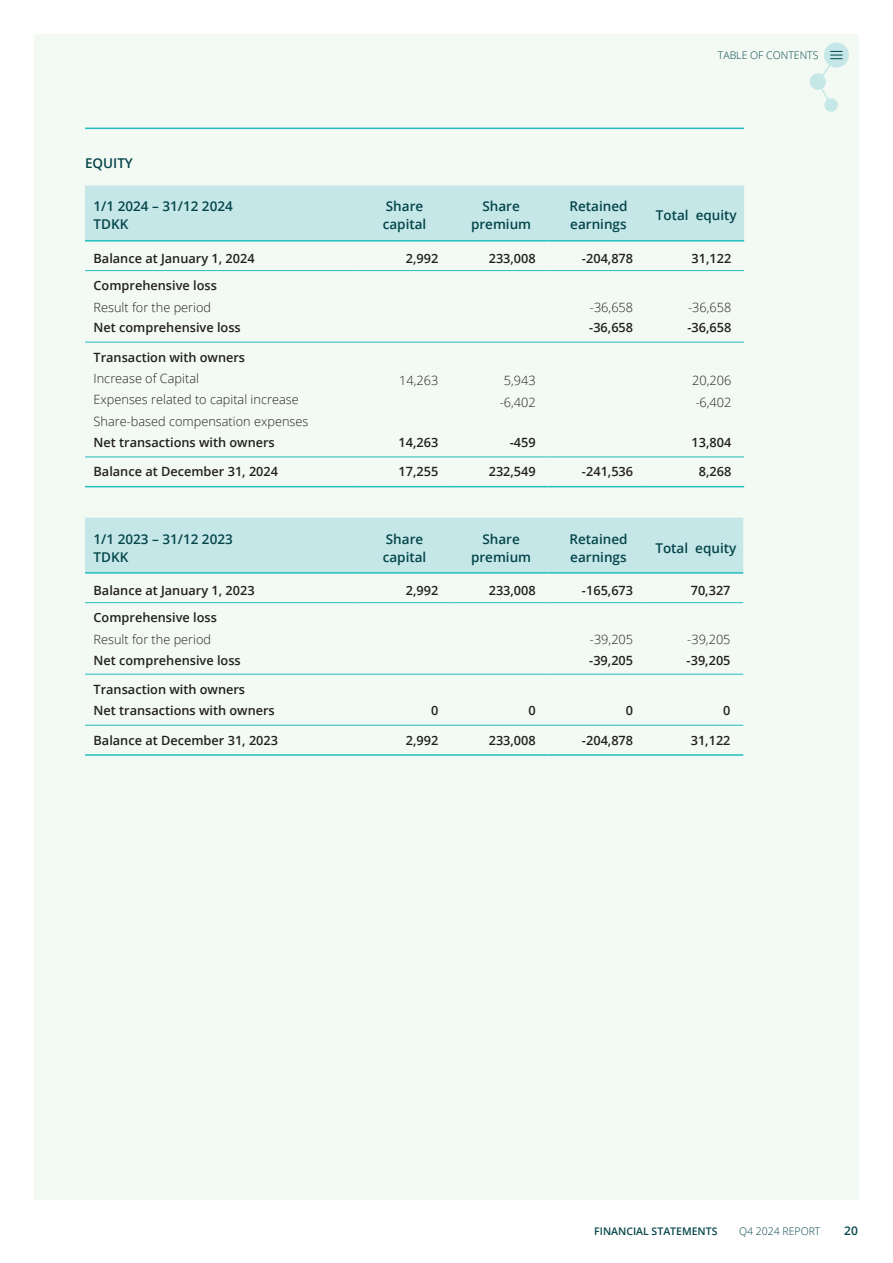
<style>
.page{position:relative;width:893px;height:1263px;background:#fff}
.page>*{position:absolute;margin:0;border:0;box-sizing:border-box;transform-origin:0 0}
.t1{font:600 13.5px/18px "Open Sans";color:#04454a}
.Italic{font:600 12.75px "Open Sans";color:#231f20}
.t2{font:300 12.75px "Open Sans";color:#231f20}
.t3{font:600 12px "Open Sans";color:#04454a}
.Brødtekst{font:300 10.5px "Open Sans";color:#04454a}
.t4{font:600 10.5px "Open Sans";color:#04454a}
</style>
<div class="page">
<div style="left:34px;top:34px;width:825px;height:1165px;background:#f3faf3"></div>
<div style="left:809px;top:73px;width:17px;height:17px;background:#c6e7e8;border-radius:50%"></div>
<div style="left:824px;top:98px;width:14px;height:14px;background:#c6e7e8;border-radius:50%"></div>
<div style="left:824px;top:43px;width:25px;height:25px;background:#c6e7e8;border-radius:50%"></div>
<hr style="left:85px;top:128px;width:659px;height:1px;background:#21bdbd">
<div style="left:85px;top:186px;width:659px;height:54px;background:#c6e7e8"></div>
<hr style="left:85px;top:270px;width:269px;height:1px;background:#21bdbd">
<hr style="left:85px;top:457px;width:269px;height:1px;background:#21bdbd">
<hr style="left:354px;top:457px;width:97px;height:1px;background:#21bdbd">
<hr style="left:451px;top:457px;width:98px;height:1px;background:#21bdbd">
<hr style="left:549px;top:457px;width:97px;height:1px;background:#21bdbd">
<hr style="left:646px;top:457px;width:98px;height:1px;background:#21bdbd">
<hr style="left:85px;top:342px;width:269px;height:1px;background:#21bdbd">
<hr style="left:354px;top:270px;width:97px;height:1px;background:#21bdbd">
<hr style="left:451px;top:270px;width:98px;height:1px;background:#21bdbd">
<hr style="left:549px;top:270px;width:97px;height:1px;background:#21bdbd">
<hr style="left:646px;top:270px;width:98px;height:1px;background:#21bdbd">
<hr style="left:354px;top:342px;width:97px;height:1px;background:#21bdbd">
<hr style="left:451px;top:342px;width:98px;height:1px;background:#21bdbd">
<hr style="left:549px;top:342px;width:97px;height:1px;background:#21bdbd">
<hr style="left:646px;top:342px;width:98px;height:1px;background:#21bdbd">
<hr style="left:85px;top:240px;width:269px;height:2px;background:#21bdbd">
<hr style="left:451px;top:240px;width:98px;height:2px;background:#21bdbd">
<hr style="left:549px;top:240px;width:97px;height:2px;background:#21bdbd">
<hr style="left:646px;top:240px;width:98px;height:2px;background:#21bdbd">
<hr style="left:354px;top:240px;width:97px;height:2px;background:#21bdbd">
<hr style="left:85px;top:486px;width:269px;height:1px;background:#21bdbd">
<hr style="left:354px;top:486px;width:97px;height:1px;background:#21bdbd">
<hr style="left:451px;top:486px;width:98px;height:1px;background:#21bdbd">
<hr style="left:549px;top:486px;width:97px;height:1px;background:#21bdbd">
<hr style="left:646px;top:486px;width:98px;height:1px;background:#21bdbd">
<div style="left:85px;top:518px;width:658px;height:54px;background:#c6e7e8"></div>
<hr style="left:85px;top:602px;width:269px;height:1px;background:#21bdbd">
<hr style="left:85px;top:725px;width:269px;height:1px;background:#21bdbd">
<hr style="left:354px;top:725px;width:97px;height:1px;background:#21bdbd">
<hr style="left:451px;top:725px;width:98px;height:1px;background:#21bdbd">
<hr style="left:549px;top:725px;width:97px;height:1px;background:#21bdbd">
<hr style="left:646px;top:725px;width:97px;height:1px;background:#21bdbd">
<hr style="left:85px;top:674px;width:269px;height:1px;background:#21bdbd">
<hr style="left:354px;top:602px;width:97px;height:1px;background:#21bdbd">
<hr style="left:451px;top:602px;width:98px;height:1px;background:#21bdbd">
<hr style="left:549px;top:602px;width:97px;height:1px;background:#21bdbd">
<hr style="left:646px;top:602px;width:97px;height:1px;background:#21bdbd">
<hr style="left:354px;top:674px;width:97px;height:1px;background:#21bdbd">
<hr style="left:451px;top:674px;width:98px;height:1px;background:#21bdbd">
<hr style="left:549px;top:674px;width:97px;height:1px;background:#21bdbd">
<hr style="left:646px;top:674px;width:97px;height:1px;background:#21bdbd">
<hr style="left:85px;top:572px;width:269px;height:2px;background:#21bdbd">
<hr style="left:451px;top:572px;width:98px;height:2px;background:#21bdbd">
<hr style="left:549px;top:572px;width:97px;height:2px;background:#21bdbd">
<hr style="left:646px;top:572px;width:97px;height:2px;background:#21bdbd">
<hr style="left:354px;top:572px;width:97px;height:2px;background:#21bdbd">
<hr style="left:85px;top:754px;width:269px;height:2px;background:#21bdbd">
<hr style="left:354px;top:754px;width:97px;height:2px;background:#21bdbd">
<hr style="left:451px;top:754px;width:98px;height:2px;background:#21bdbd">
<hr style="left:549px;top:754px;width:97px;height:2px;background:#21bdbd">
<hr style="left:646px;top:754px;width:97px;height:2px;background:#21bdbd">
<svg style="left:815px;top:51px;width:28px;height:56px"></svg>
<p class="t1" style="left:85px;top:154px;width:49px">EQUITY</p>
<p class="t1" style="left:94px;top:197px;width:141px">1/1 2024 – 31/12 2024<br>TDKK</p>
<p class="t1" style="left:386px;top:197px;width:39px">Share</p>
<p class="t1" style="left:383px;top:215px;width:45px">capital</p>
<p class="Brødtekst" style="left:718px;top:48px;width:102px">TABLE OF CONTENTS</p>
<p class="t1" style="left:471px;top:197px;width:62px;text-align:center">Share premium</p>
<p class="t1" style="left:569px;top:197px;width:60px">Retained earnings</p>
<p class="t1" style="left:656px;top:206px;width:82px">Total equity</p>
<p class="Italic" style="left:94px;top:250px;width:163px">Balance at January 1, 2024</p>
<p class="Italic" style="left:406px;top:250px;width:34px">2,992</p>
<p class="Italic" style="left:489px;top:250px;width:49px">233,008</p>
<p class="Italic" style="left:582px;top:250px;width:53px">-204,878</p>
<p class="Italic" style="left:692px;top:250px;width:41px">31,122</p>
<p class="Italic" style="left:94px;top:277px;width:125px">Comprehensive loss</p>
<p class="t2" style="left:94px;top:298px;width:119px">Result for the period</p>
<p class="t2" style="left:590px;top:298px;width:45px">-36,658</p>
<p class="t2" style="left:688px;top:298px;width:45px">-36,658</p>
<p class="Italic" style="left:94px;top:319px;width:149px">Net comprehensive loss</p>
<p class="Italic" style="left:589px;top:319px;width:45px">-36,658</p>
<p class="Italic" style="left:687px;top:319px;width:45px">-36,658</p>
<p class="Italic" style="left:94px;top:348px;width:153px">Transaction with owners</p>
<p class="t2" style="left:94px;top:370px;width:107px">Increase of Capital</p>
<p class="t2" style="left:399px;top:372px;width:41px">14,263</p>
<p class="t2" style="left:504px;top:372px;width:33px">5,943</p>
<p class="t2" style="left:692px;top:372px;width:41px">20,206</p>
<p class="t2" style="left:94px;top:391px;width:207px">Expenses related to capital increase</p>
<p class="t2" style="left:500px;top:393px;width:37px">-6,402</p>
<p class="t2" style="left:695px;top:393px;width:37px">-6,402</p>
<p class="t2" style="left:94px;top:412px;width:216px">Share-based compensation expenses</p>
<p class="Italic" style="left:94px;top:433px;width:183px">Net transactions with owners</p>
<p class="Italic" style="left:399px;top:433px;width:41px">14,263</p>
<p class="Italic" style="left:510px;top:433px;width:27px">-459</p>
<p class="Italic" style="left:692px;top:433px;width:41px">13,804</p>
<p class="Italic" style="left:94px;top:463px;width:186px">Balance at December 31, 2024</p>
<p class="Italic" style="left:399px;top:463px;width:41px">17,255</p>
<p class="Italic" style="left:489px;top:463px;width:49px">232,549</p>
<p class="Italic" style="left:582px;top:463px;width:53px">-241,536</p>
<p class="Italic" style="left:699px;top:463px;width:34px">8,268</p>
<p class="t1" style="left:94px;top:529px;width:141px">1/1 2023 – 31/12 2023<br>TDKK</p>
<p class="t1" style="left:386px;top:529px;width:39px">Share</p>
<p class="t1" style="left:383px;top:547px;width:45px">capital</p>
<p class="t1" style="left:471px;top:529px;width:62px;text-align:center">Share premium</p>
<p class="t1" style="left:569px;top:529px;width:60px">Retained earnings</p>
<p class="t1" style="left:655px;top:538px;width:82px">Total equity</p>
<p class="Italic" style="left:94px;top:582px;width:163px">Balance at January 1, 2023</p>
<p class="Italic" style="left:406px;top:582px;width:34px">2,992</p>
<p class="Italic" style="left:489px;top:582px;width:49px">233,008</p>
<p class="Italic" style="left:582px;top:582px;width:53px">-165,673</p>
<p class="Italic" style="left:691px;top:582px;width:41px">70,327</p>
<p class="Italic" style="left:94px;top:609px;width:125px">Comprehensive loss</p>
<p class="t2" style="left:94px;top:630px;width:119px">Result for the period</p>
<p class="t2" style="left:590px;top:630px;width:45px">-39,205</p>
<p class="t2" style="left:687px;top:630px;width:45px">-39,205</p>
<p class="Italic" style="left:94px;top:651px;width:149px">Net comprehensive loss</p>
<p class="Italic" style="left:589px;top:651px;width:45px">-39,205</p>
<p class="Italic" style="left:687px;top:651px;width:45px">-39,205</p>
<p class="Italic" style="left:94px;top:680px;width:153px">Transaction with owners</p>
<p class="Italic" style="left:94px;top:702px;width:183px">Net transactions with owners</p>
<p class="Italic" style="left:431px;top:702px;width:9px">0</p>
<p class="Italic" style="left:528px;top:702px;width:9px">0</p>
<p class="Italic" style="left:626px;top:702px;width:9px">0</p>
<p class="Italic" style="left:723px;top:702px;width:9px">0</p>
<p class="Italic" style="left:94px;top:731px;width:186px">Balance at December 31, 2023</p>
<p class="Italic" style="left:406px;top:731px;width:34px">2,992</p>
<p class="Italic" style="left:489px;top:731px;width:49px">233,008</p>
<p class="Italic" style="left:582px;top:731px;width:53px">-204,878</p>
<p class="Italic" style="left:691px;top:731px;width:41px">31,122</p>
<p class="t4" style="left:594px;top:1224px;width:125px">FINANCIAL STATEMENTS</p>
<p class="Brødtekst" style="left:739px;top:1224px;width:83px">Q4 2024 REPORT</p>
<p class="t3" style="left:844px;top:1222px;width:15px">20</p>
</div>
